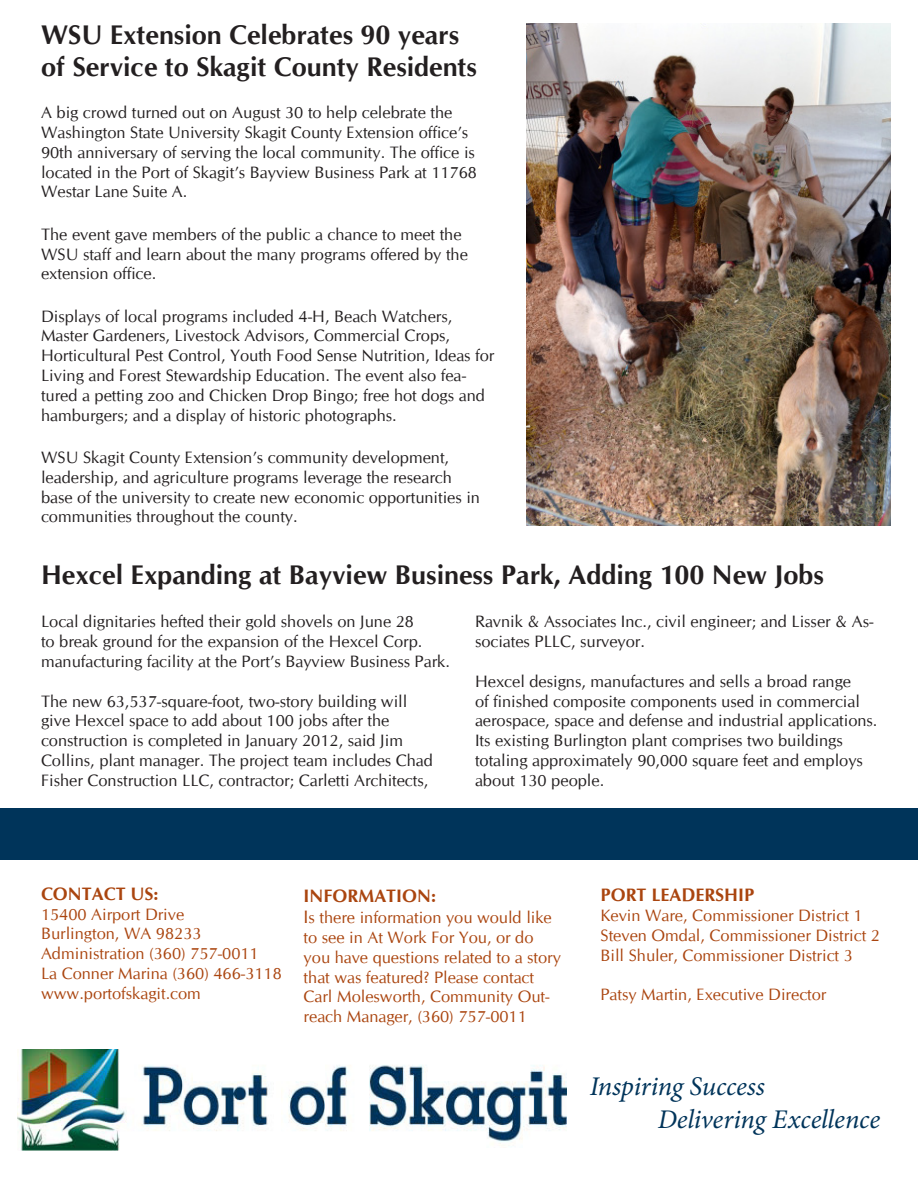
<style>
.page{position:relative;width:918px;height:1188px;background:#fff}
.page>*{position:absolute;margin:0;border:0;box-sizing:border-box;transform-origin:0 0}
.Heading_1{font:700 27px/32.4px "CG Omega";color:#231f20}
.t1{font:italic 27px "Minion Pro";letter-spacing:-.005em;color:#00345a}
.t2{font:700 18px "CG Omega";color:#aa450f}
.Heading_1-2{font:16.5px/19.8px "CG Omega";color:#231f20}
.t3{font:16.5px/19.8px "CG Omega";color:#aa450f}
.s1{font-size:18px}
</style>
<div class="page">
<div style="left:0;top:808px;width:918px;height:52px;background:#00345a"></div>
<img style="left:18px;top:1050px;width:548px;height:100px">
<img style="left:526px;top:24px;width:365px;height:501px">
<p class="Heading_1" style="left:41px;top:18px;width:437px">WSU Extension Celebrates 90 years of Service to Skagit County Residents</p>
<p class="Heading_1-2" style="left:41px;top:103px;width:437px">A big crowd turned out on August 30 to help celebrate the Washington State University Skagit County Extension office’s 90th anniversary of serving the local community. The office is located in the Port of Skagit’s Bayview Business Park at 11768<br>Westar Lane Suite A.</p>
<p class="Heading_1-2" style="left:41px;top:224px;width:428px">The event gave members of the public a chance to meet the<br>WSU staff and learn about the many programs offered by the extension office.</p>
<p class="Heading_1-2" style="left:41px;top:306px;width:455px">Displays of local programs included 4-H, Beach Watchers, Master Gardeners, Livestock Advisors, Commercial Crops, Horticultural Pest Control, Youth Food Sense Nutrition, Ideas for Living and Forest Stewardship Education. The event also fea&shy;tured a petting zoo and Chicken Drop Bingo; free hot dogs and hamburgers; and a display of historic photographs.</p>
<p class="Heading_1-2" style="left:41px;top:448px;width:441px">WSU Skagit County Extension’s community development, leadership, and agriculture programs leverage the research base of the university to create new economic opportunities in communities throughout the county.</p>
<p class="Heading_1" style="left:41px;top:558px;width:784px">Hexcel Expanding at Bayview Business Park, Adding 100 New Jobs</p>
<p class="Heading_1-2" style="left:41px;top:612px;width:410px">Local dignitaries hefted their gold shovels on June 28<br>to break ground for the expansion of the Hexcel Corp. manufacturing facility at the Port’s Bayview Business Park.</p>
<p class="Heading_1-2" style="left:41px;top:691px;width:393px">The new 63,537-square-foot, two-story building will give Hexcel space to add about 100 jobs after the construction is completed in January 2012, said Jim Collins, plant manager. The project team includes Chad Fisher Construction LLC, contractor; Carletti Architects,</p>
<p class="Heading_1-2" style="left:475px;top:612px;width:400px">Ravnik &amp; Associates Inc., civil engineer; and Lisser &amp; As&shy;sociates PLLC, surveyor.</p>
<p class="Heading_1-2" style="left:475px;top:671px;width:404px">Hexcel designs, manufactures and sells a broad range<br>of finished composite components used in commercial aerospace, space and defense and industrial applications.<br>Its existing Burlington plant comprises two buildings totaling approximately 90,000 square feet and employs about 130 people.</p>
<p class="t2" style="left:41px;top:882px;width:119px">CONTACT US:</p>
<p class="t3" style="left:41px;top:904px;width:145px">15400 Airport Drive</p>
<p class="t3" style="left:41px;top:924px;width:162px">Burlington, WA 98233</p>
<p class="t3" style="left:41px;top:944px;width:219px">Administration (360) 757-0011</p>
<p class="t3" style="left:41px;top:964px;width:242px">La Conner Marina (360) 466-3118</p>
<p class="t3" style="left:41px;top:984px;width:161px">www.portofskagit.com</p>
<p class="t2" style="left:304px;top:884px;width:134px">INFORMATION:</p>
<p class="t3" style="left:304px;top:908px;width:259px"><span class="s1">I</span>s there information you would like to see in At Work For You, or do you have questions related to a story that was featured? Please contact Carl Molesworth, Community Out&shy;reach Manager, (360) 757-0011</p>
<p class="t2" style="left:600px;top:884px;width:155px">PORT LEADERSHIP</p>
<p class="t3" style="left:600px;top:906px;width:264px">Kevin Ware, Commissioner District 1</p>
<p class="t3" style="left:600px;top:926px;width:281px">Steven Omdal, Commissioner District 2</p>
<p class="t3" style="left:600px;top:945px;width:254px">Bill Shuler, Commissioner District 3</p>
<p class="t3" style="left:600px;top:985px;width:227px">Patsy Martin, Executive Director</p>
<p class="t1" style="left:590px;top:1068px;width:177px">Inspiring Success</p>
<p class="t1" style="left:658px;top:1100px;width:224px">Delivering Excellence</p>
</div>
